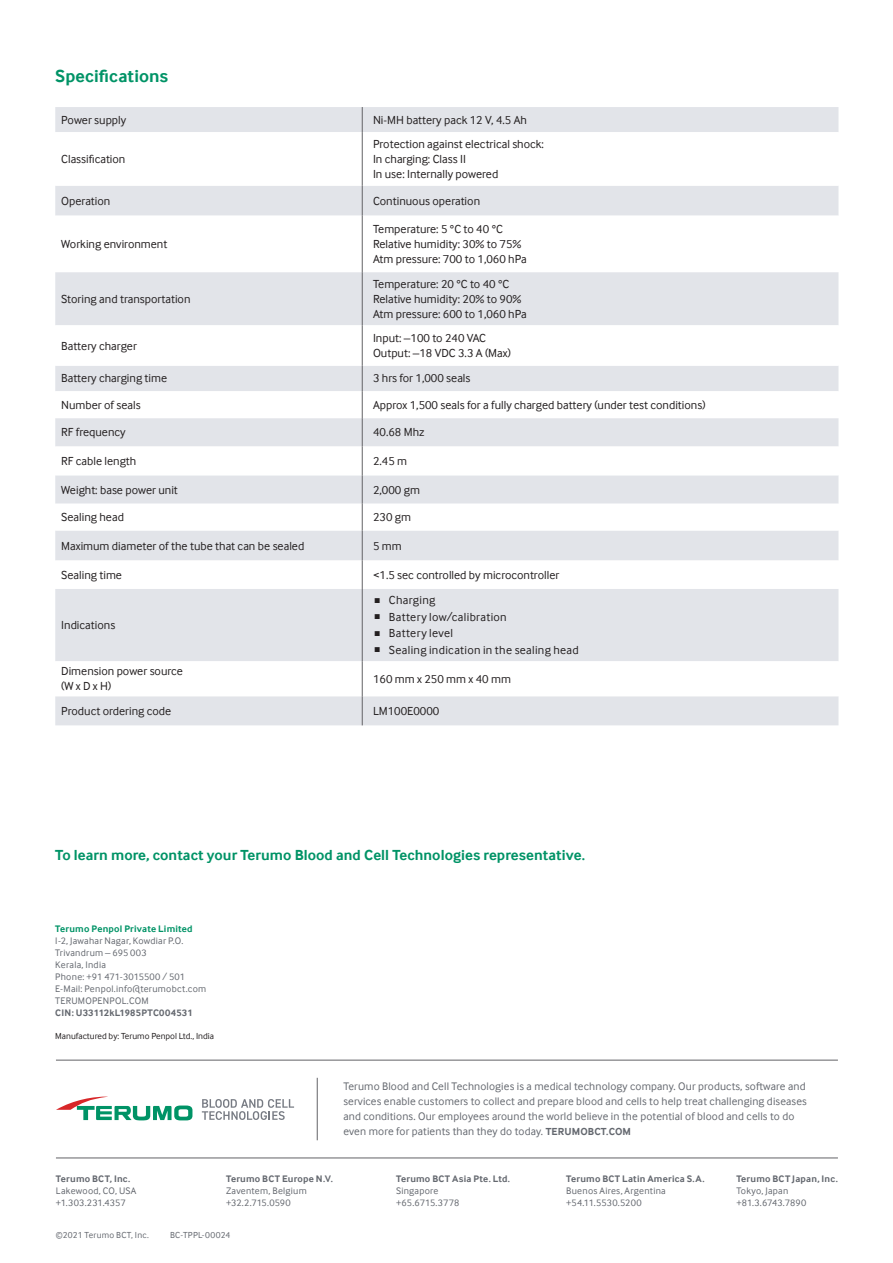
<style>
.page{position:relative;width:893px;height:1263px;background:#fff}
.page>*{position:absolute;margin:0;border:0;box-sizing:border-box;transform-origin:0 0}
.Black_Bold_Subhead_1{font:700 18px "Inter Face";letter-spacing:.005em;color:#009366}
.Black_Bold_Subhead_1-2{font:700 15px "Inter Face";letter-spacing:.005em;color:#009366}
.t1{font:12px/15px "Inter Face";color:#231f20}
.t2{font:12px "Inter Face";letter-spacing:.025em;color:#231f20}
.t3{font:11.25px/15px "Inter Face";letter-spacing:.01em;color:#64686f}
.t4{font:9.75px/12px "Inter Face";letter-spacing:.025em;color:#64686f}
.t5{font:700 9.75px "Inter Face";letter-spacing:.025em;color:#64686f}
.t6{font:9.75px "Inter Face";letter-spacing:.005em;color:#64686f}
.t7{font:700 9.75px "Inter Face";letter-spacing:.02em;color:#009366}
.t8{font:9.75px "Inter Face";color:#64686f}
.Footnotes{font:9px "Inter Face";color:#231f20}
.t9{font:9px "Inter Face";letter-spacing:.03em;color:#64686f}
.s1{font-family:"Arial";font-size:10.5px}
.s2{font-weight:700;font-size:10.5px}
</style>
<div class="page">
<hr style="left:56px;top:1158px;width:782px;height:1px;background:#636366">
<svg style="left:202px;top:1099px;width:92px;height:21px"></svg>
<svg style="left:56px;top:1096px;width:136px;height:24px"></svg>
<hr style="left:317px;top:1078px;width:1px;height:62px;background:#636366">
<hr style="left:56px;top:1060px;width:782px;height:1px;background:#636366">
<div style="left:55px;top:107px;width:783px;height:618px;background:#e2e4e9"></div>
<svg style="left:55px;top:132px;width:783px;height:564px"></svg>
<svg style="left:362px;top:107px;width:1px;height:25px"></svg>
<hr style="left:362px;top:186px;width:1px;height:30px;background:#636366">
<hr style="left:362px;top:272px;width:1px;height:53px;background:#636366">
<hr style="left:362px;top:530px;width:1px;height:30px;background:#636366">
<hr style="left:362px;top:589px;width:1px;height:72px;background:#636366">
<hr style="left:362px;top:132px;width:1px;height:54px;background:#636366">
<hr style="left:362px;top:216px;width:1px;height:56px;background:#636366">
<hr style="left:362px;top:325px;width:1px;height:41px;background:#636366">
<svg style="left:362px;top:366px;width:1px;height:164px"></svg>
<svg style="left:362px;top:560px;width:1px;height:29px"></svg>
<hr style="left:362px;top:661px;width:1px;height:35px;background:#636366">
<svg style="left:362px;top:696px;width:1px;height:29px"></svg>
<p class="Black_Bold_Subhead_1" style="left:55px;top:66px;width:115px">Specifications</p>
<p class="t1" style="left:61px;top:113px;width:67px">Power supply</p>
<p class="t1" style="left:373px;top:113px;width:155px">Ni-MH battery pack 12 V, 4.5 Ah</p>
<p class="t1" style="left:61px;top:152px;width:66px">Classification</p>
<p class="t1" style="left:373px;top:137px;width:172px">Protection against electrical shock:</p>
<p class="t1" style="left:373px;top:152px;width:94px">In charging: Class II</p>
<p class="t1" style="left:373px;top:167px;width:127px">In use: Internally powered</p>
<p class="t1" style="left:61px;top:194px;width:51px">Operation</p>
<p class="t1" style="left:373px;top:194px;width:109px">Continuous operation</p>
<p class="t1" style="left:61px;top:237px;width:108px">Working environment</p>
<p class="t1" style="left:373px;top:222px;width:131px">Temperature: 5 °C to 40 °C</p>
<p class="t1" style="left:373px;top:237px;width:150px">Relative humidity: 30% to 75%</p>
<p class="t1" style="left:373px;top:252px;width:155px">Atm pressure: 700 to 1,060 hPa</p>
<p class="t1" style="left:61px;top:292px;width:131px">Storing and transportation</p>
<p class="t1" style="left:61px;top:339px;width:77px">Battery charger</p>
<p class="t1" style="left:373px;top:277px;width:138px">Temperature: 20 °C to 40 °C</p>
<p class="t1" style="left:373px;top:292px;width:150px">Relative humidity: 20% to 90%</p>
<p class="t1" style="left:373px;top:307px;width:155px">Atm pressure: 600 to 1,060 hPa</p>
<p class="t1" style="left:373px;top:332px;width:115px">Input: –100 to 240 VAC</p>
<p class="t1" style="left:373px;top:347px;width:139px">Output: –18 VDC 3.3 A (Max)</p>
<p class="t1" style="left:61px;top:372px;width:107px">Battery charging time</p>
<p class="t1" style="left:373px;top:372px;width:99px">3 hrs for 1,000 seals</p>
<p class="t1" style="left:61px;top:398px;width:81px">Number of seals</p>
<p class="t1" style="left:373px;top:398px;width:334px">Approx 1,500 seals for a fully charged battery (under test conditions)</p>
<p class="t1" style="left:61px;top:426px;width:66px">RF frequency</p>
<p class="t1" style="left:373px;top:426px;width:53px">40.68 Mhz</p>
<p class="t1" style="left:61px;top:454px;width:77px">RF cable length</p>
<p class="t1" style="left:373px;top:454px;width:36px">2.45 m</p>
<p class="t1" style="left:61px;top:483px;width:118px">Weight: base power unit</p>
<p class="t1" style="left:373px;top:483px;width:48px">2,000 gm</p>
<p class="t1" style="left:61px;top:511px;width:64px">Sealing head</p>
<p class="t1" style="left:373px;top:511px;width:40px">230 gm</p>
<p class="t1" style="left:61px;top:539px;width:245px">Maximum diameter of the tube that can be sealed</p>
<p class="t1" style="left:373px;top:540px;width:30px">5 mm</p>
<p class="t1" style="left:61px;top:568px;width:62px">Sealing time</p>
<p class="t1" style="left:373px;top:568px;width:188px">&lt;1.5 sec controlled by microcontroller</p>
<p class="t1" style="left:61px;top:619px;width:56px">Indications</p>
<p class="t2" style="left:374px;top:593px;width:63px"><span class="s1">■</span> Charging</p>
<p class="t2" style="left:374px;top:610px;width:134px"><span class="s1">■</span> Battery low/calibration</p>
<p class="t2" style="left:374px;top:626px;width:80px"><span class="s1">■</span> Battery level</p>
<p class="t2" style="left:374px;top:643px;width:206px"><span class="s1">■</span> Sealing indication in the sealing head</p>
<p class="t1" style="left:61px;top:665px;width:123px">Dimension power source (W x D x H)</p>
<p class="t1" style="left:373px;top:672px;width:139px">160 mm x 250 mm x 40 mm</p>
<p class="t1" style="left:61px;top:704px;width:112px">Product ordering code</p>
<p class="t1" style="left:373px;top:704px;width:68px">LM100E0000</p>
<p class="Black_Bold_Subhead_1-2" style="left:55px;top:846px;width:531px">To learn more, contact your Terumo Blood and Cell Technologies representative.</p>
<p class="t7" style="left:55px;top:923px;width:139px">Terumo Penpol Private Limited</p>
<p class="t4" style="left:55px;top:935px;width:130px">I-2, Jawahar Nagar, Kowdiar P.O.</p>
<p class="t4" style="left:55px;top:947px;width:93px">Trivandrum – 695 003</p>
<p class="t4" style="left:55px;top:959px;width:52px">Kerala, India</p>
<p class="t4" style="left:55px;top:971px;width:131px">Phone: +91 471-3015500 / 501</p>
<p class="t4" style="left:55px;top:983px;width:152px">E-Mail: Penpol.info@terumobct.com</p>
<p class="t4" style="left:55px;top:995px;width:95px">TERUMOPENPOL.COM</p>
<p class="t5" style="left:55px;top:1007px;width:139px">CIN: U33112kL1985PTC004531</p>
<p class="Footnotes" style="left:55px;top:1031px;width:160px">Manufactured by: Terumo Penpol Ltd., India</p>
<p class="t5" style="left:56px;top:1173px;width:76px">Terumo BCT, Inc.</p>
<p class="t4" style="left:56px;top:1186px;width:82px">Lakewood, CO, USA</p>
<p class="t4" style="left:56px;top:1198px;width:71px">+1.303.231.4357</p>
<p class="t9" style="left:56px;top:1230px;width:94px">©2021 Terumo BCT, Inc.</p>
<p class="t3" style="left:343px;top:1079px;width:465px">Terumo Blood and Cell Technologies is a medical technology company. Our products, software and services enable customers to collect and prepare blood and cells to help treat challenging diseases and conditions. Our employees around the world believe in the potential of blood and cells to do even more for patients than they do today. <span class="s2">TERUMOBCT.COM</span></p>
<p class="t5" style="left:226px;top:1173px;width:108px">Terumo BCT Europe N.V.</p>
<p class="t4" style="left:226px;top:1186px;width:82px">Zaventem, Belgium</p>
<p class="t6" style="left:226px;top:1197px;width:66px">+32.2.715.0590</p>
<p class="t9" style="left:170px;top:1230px;width:62px">BC-TPPL-00024</p>
<p class="t5" style="left:396px;top:1173px;width:115px">Terumo BCT Asia Pte. Ltd.</p>
<p class="t4" style="left:396px;top:1186px;width:44px">Singapore</p>
<p class="t6" style="left:396px;top:1197px;width:65px">+65.6715.3778</p>
<p class="t5" style="left:566px;top:1173px;width:140px">Terumo BCT Latin America S.A.</p>
<p class="t4" style="left:566px;top:1186px;width:101px">Buenos Aires, Argentina +54.11.5530.5200</p>
<p class="t5" style="left:736px;top:1173px;width:103px">Terumo BCT Japan, Inc.</p>
<p class="t4" style="left:736px;top:1186px;width:54px">Tokyo, Japan</p>
<p class="t8" style="left:736px;top:1197px;width:71px">+81.3.6743.7890</p>
</div>
